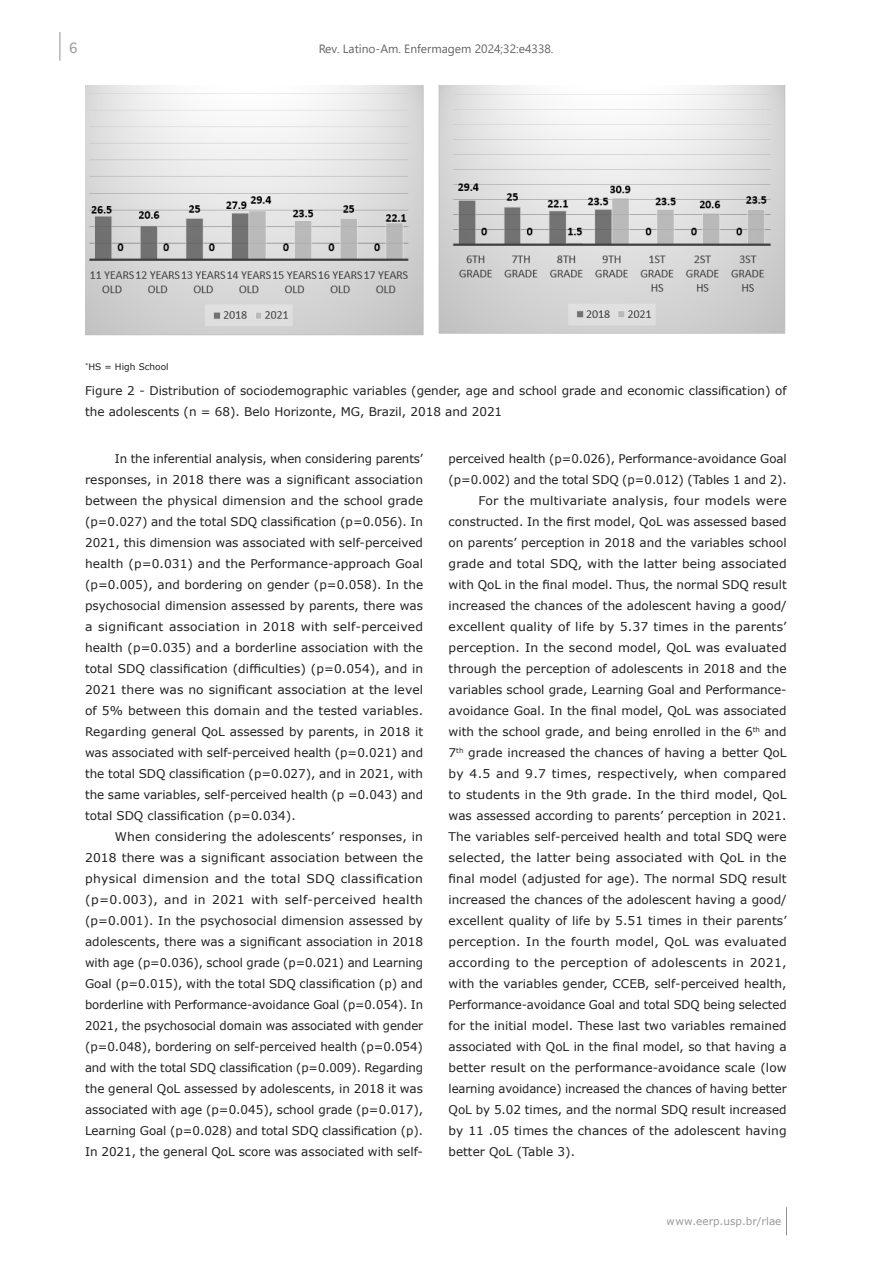
<style>
.page{position:relative;width:893px;height:1263px;background:#fff}
.page>*{position:absolute;margin:0;border:0;box-sizing:border-box;transform-origin:0 0}
.t1{font:13.5px "Geneva";color:#6c6d70}
.Texto{font:12px/21px "Verdana";color:#231f20;text-align:justify}
.Título_de_figura{font:12px/21px "Verdana";color:#231f20}
.t2{font:12px "Segoe UI";color:#231f20}
.t3{font:10.5px "Verdana";color:#6c6d70}
.Rodapé_Fig{font:9px "Verdana";color:#231f20}
</style>
<div class="page">
<svg style="left:786px;top:1207px;width:1px;height:28px"></svg>
<svg style="left:60px;top:32px;width:1px;height:29px"></svg>
<img style="left:85px;top:85px;width:701px;height:251px">
<p class="t1" style="left:68px;top:40px;width:11px">6</p>
<p class="t2" style="left:318px;top:38px;width:237px">Rev. Latino-Am. Enfermagem 2024;32:e4338.</p>
<p class="Rodapé_Fig" style="left:85px;top:360px;width:85px"><sup>*</sup>HS = High School</p>
<p class="Título_de_figura" style="left:85px;top:380px;width:703px">Figure 2 - Distribution of sociodemographic variables (gender, age and school grade and economic classification) of the adolescents (n = 68). Belo Horizonte, MG, Brazil, 2018 and 2021</p>
<p class="Texto" style="left:449px;top:448px;width:340px">perceived health (p=0.026), Performance-avoidance Goal (p=0.002) and the total SDQ (p=0.012) (Tables 1 and 2).</p>
<p class="Texto" style="left:449px;top:490px;width:340px;text-indent:30px">For the multivariate analysis, four models were constructed. In the first model, QoL was assessed based on parents’ perception in 2018 and the variables school grade and total SDQ, with the latter being associated with QoL in the final model. Thus, the normal SDQ result increased the chances of the adolescent having a good/ excellent quality of life by 5.37 times in the parents’ perception. In the second model, QoL was evaluated through the perception of adolescents in 2018 and the variables school grade, Learning Goal and Performance&shy;avoidance Goal. In the final model, QoL was associated with the school grade, and being enrolled in the 6<sup>th</sup> and 7<sup>th</sup> grade increased the chances of having a better QoL by 4.5 and 9.7 times, respectively, when compared to students in the 9th grade. In the third model, QoL was assessed according to parents’ perception in 2021.<br>The variables self-perceived health and total SDQ were selected, the latter being associated with QoL in the final model (adjusted for age). The normal SDQ result increased the chances of the adolescent having a good/ excellent quality of life by 5.51 times in their parents’ perception. In the fourth model, QoL was evaluated according to the perception of adolescents in 2021, with the variables gender, CCEB, self-perceived health, Performance-avoidance Goal and total SDQ being selected for the initial model. These last two variables remained associated with QoL in the final model, so that having a better result on the performance-avoidance scale (low learning avoidance) increased the chances of having better QoL by 5.02 times, and the normal SDQ result increased by 11 .05 times the chances of the adolescent having better QoL (Table 3).</p>
<p class="Texto" style="left:85px;top:448px;width:340px;text-indent:30px">In the inferential analysis, when considering parents’ responses, in 2018 there was a significant association between the physical dimension and the school grade (p=0.027) and the total SDQ classification (p=0.056). In 2021, this dimension was associated with self-perceived health (p=0.031) and the Performance-approach Goal (p=0.005), and bordering on gender (p=0.058). In the psychosocial dimension assessed by parents, there was a significant association in 2018 with self-perceived health (p=0.035) and a borderline association with the total SDQ classification (difficulties) (p=0.054), and in 2021 there was no significant association at the level of 5% between this domain and the tested variables.<br>Regarding general QoL assessed by parents, in 2018 it was associated with self-perceived health (p=0.021) and the total SDQ classification (p=0.027), and in 2021, with the same variables, self-perceived health (p =0.043) and total SDQ classification (p=0.034).</p>
<p class="Texto" style="left:85px;top:826px;width:340px;text-indent:30px">When considering the adolescents’ responses, in 2018 there was a significant association between the physical dimension and the total SDQ classification (p=0.003), and in 2021 with self-perceived health (p=0.001). In the psychosocial dimension assessed by adolescents, there was a significant association in 2018 with age (p=0.036), school grade (p=0.021) and Learning Goal (p=0.015), with the total SDQ classification (p) and borderline with Performance-avoidance Goal (p=0.054). In 2021, the psychosocial domain was associated with gender (p=0.048), bordering on self-perceived health (p=0.054) and with the total SDQ classification (p=0.009). Regarding the general QoL assessed by adolescents, in 2018 it was associated with age (p=0.045), school grade (p=0.017), Learning Goal (p=0.028) and total SDQ classification (p).<br>In 2021, the general QoL score was associated with self-</p>
<p class="t3" style="left:667px;top:1214px;width:116px">www.eerp.usp.br/rlae</p>
</div>
